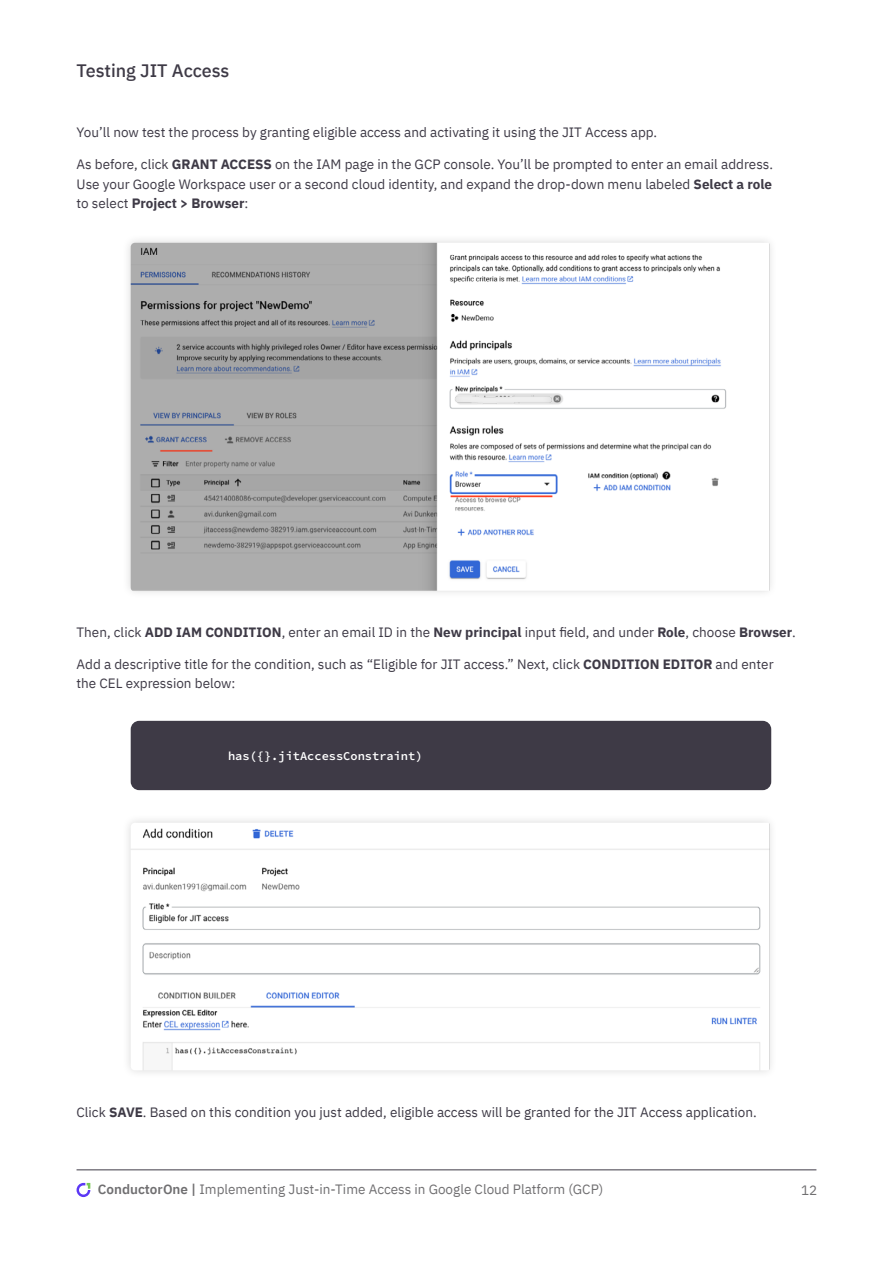
<style>
.page{position:relative;width:893px;height:1263px;background:#fff}
.page>*{position:absolute;margin:0;border:0;box-sizing:border-box;transform-origin:0 0}
.t1{font:500 18px "IBM Plex Sans";color:#3e3a46}
.t2{font:13.5px/19.5px "IBM Plex Sans";color:#3e3a46;text-align:justify}
.t3{font:13.5px "IBM Plex Sans";color:#706f71}
.t4{font:600 12px "Source Code Pro";color:#fff}
.s1{font-weight:700}
.s2{font-weight:600}
</style>
<div class="page">
<svg style="left:77px;top:1183px;width:13px;height:14px"></svg>
<hr style="left:77px;top:1169px;width:739px;height:1px;background:#3e3a46">
<div style="left:122px;top:233px;width:656px;height:367px;background:#f9f9f9"></div>
<img style="left:131px;top:243px;width:639px;height:349px">
<div style="left:122px;top:813px;width:656px;height:267px;background:#f8f8f8"></div>
<img style="left:131px;top:823px;width:639px;height:247px">
<div style="left:131px;top:721px;width:640px;height:69px;background:#3e3a46;border-radius:9px"></div>
<h1 class="t1" style="left:77px;top:57px;width:154px">Testing JIT Access</h1>
<p class="t2" style="left:77px;top:121px;width:582px">You’ll now test the process by granting eligible access and activating it using the JIT Access app.</p>
<p class="t2" style="left:77px;top:154px;width:698px">As before, click <span class="s1">GRANT ACCESS</span> on the IAM page in the GCP console. You’ll be prompted to enter an email address.<br>Use your Google Workspace user or a second cloud identity, and expand the drop-down menu labeled <span class="s1">Select a role </span>to select <span class="s1">Project &gt; Browser</span>:</p>
<p class="t2" style="left:77px;top:621px;width:721px">Then, click <span class="s1">ADD IAM CONDITION</span>, enter an email ID in the <span class="s1">New principal</span> input field, and under <span class="s1">Role</span>, choose <span class="s1">Browser</span>.</p>
<p class="t2" style="left:77px;top:653px;width:699px">Add a descriptive title for the condition, such as “Eligible for JIT access.” Next, click <span class="s1">CONDITION EDITOR</span> and enter the CEL expression below:</p>
<p class="t4" style="left:228px;top:747px;width:196px">has({}.jitAccessConstraint)</p>
<p class="t2" style="left:77px;top:1101px;width:682px">Click <span class="s1">SAVE</span>. Based on this condition you just added, eligible access will be granted for the JIT Access application.</p>
<p class="t3" style="left:98px;top:1179px;width:507px"><span class="s2">ConductorOne |</span> Implementing Just-in-Time Access in Google Cloud Platform (GCP)</p>
<p class="t3" style="left:801px;top:1179px;width:18px">12</p>
</div>
